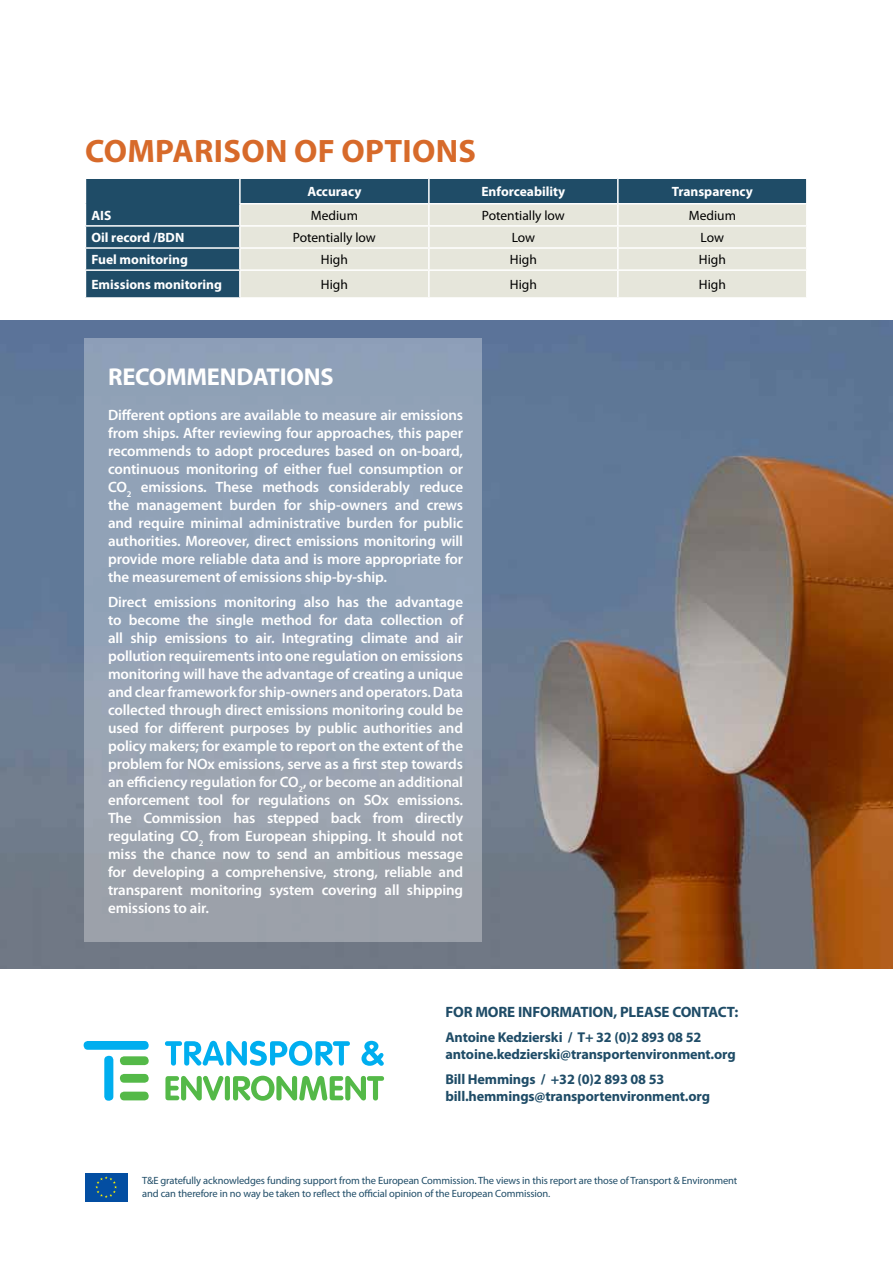
<style>
.page{position:relative;width:893px;height:1263px;background:#fff}
.page>*{position:absolute;margin:0;border:0;box-sizing:border-box;transform-origin:0 0}
.t1{font:700 32.55px "Myriad Pro";letter-spacing:.01em;color:#d76a2a}
.t2{font:700 24.45px "Myriad Pro";letter-spacing:-.01em;color:#fff}
.t3{font:600 15px/18px "Myriad Pro";letter-spacing:-.01em;color:#fff;text-align:justify}
.t4{font:700 15px "Myriad Pro";letter-spacing:-.01em;color:#1f4c67}
.t5{font:700 14.25px/17.1px "Myriad Pro";letter-spacing:-.01em;color:#1f4c67}
.t6{font:700 13.5px "Myriad Pro";color:#fff}
.t7{font:13.5px "Myriad Pro";color:#000}
.t8{font:10.5px/12.6px "Myriad Pro";letter-spacing:-.01em;color:#1f4c67}
</style>
<div class="page">
<div style="left:86px;top:179px;width:720px;height:118px;background:#1f4c67"></div>
<div style="left:241px;top:204px;width:565px;height:93px;background:#e6e6db"></div>
<hr style="left:239px;top:179px;width:2px;height:24px;background:#fff">
<hr style="left:428px;top:179px;width:2px;height:24px;background:#fff">
<hr style="left:617px;top:179px;width:2px;height:24px;background:#fff">
<hr style="left:239px;top:203px;width:190px;height:1px;background:#fff">
<hr style="left:239px;top:204px;width:2px;height:21px;background:#fff">
<hr style="left:429px;top:203px;width:189px;height:1px;background:#fff">
<hr style="left:428px;top:204px;width:2px;height:21px;background:#fff">
<hr style="left:618px;top:203px;width:190px;height:1px;background:#fff">
<hr style="left:617px;top:204px;width:2px;height:21px;background:#fff">
<hr style="left:85px;top:225px;width:155px;height:2px;background:#fff">
<hr style="left:240px;top:225px;width:189px;height:2px;background:#fff">
<hr style="left:239px;top:227px;width:2px;height:20px;background:#fff">
<hr style="left:429px;top:225px;width:189px;height:2px;background:#fff">
<hr style="left:428px;top:227px;width:2px;height:20px;background:#fff">
<hr style="left:618px;top:225px;width:190px;height:2px;background:#fff">
<hr style="left:617px;top:227px;width:2px;height:20px;background:#fff">
<hr style="left:85px;top:247px;width:155px;height:2px;background:#fff">
<hr style="left:240px;top:247px;width:189px;height:2px;background:#fff">
<hr style="left:239px;top:249px;width:2px;height:20px;background:#fff">
<hr style="left:429px;top:247px;width:189px;height:2px;background:#fff">
<hr style="left:428px;top:249px;width:2px;height:20px;background:#fff">
<hr style="left:618px;top:247px;width:190px;height:2px;background:#fff">
<hr style="left:617px;top:249px;width:2px;height:20px;background:#fff">
<hr style="left:85px;top:269px;width:155px;height:2px;background:#fff">
<hr style="left:240px;top:269px;width:189px;height:2px;background:#fff">
<hr style="left:239px;top:271px;width:2px;height:26px;background:#fff">
<hr style="left:429px;top:269px;width:189px;height:2px;background:#fff">
<hr style="left:428px;top:271px;width:2px;height:26px;background:#fff">
<hr style="left:618px;top:269px;width:190px;height:2px;background:#fff">
<hr style="left:617px;top:271px;width:2px;height:26px;background:#fff">
<div style="left:104px;top:1056px;width:9px;height:45px;background:#00aeef;border-radius:4px"></div>
<div style="left:84px;top:1041px;width:65px;height:9px;background:#00aeef;border-radius:4px"></div>
<div style="left:120px;top:1056px;width:29px;height:9px;background:#54b948;border-radius:4px"></div>
<div style="left:120px;top:1092px;width:29px;height:8px;background:#54b948;border-radius:4px"></div>
<div style="left:120px;top:1074px;width:29px;height:9px;background:#54b948;border-radius:4px"></div>
<svg style="left:165px;top:1076px;width:219px;height:25px"></svg>
<svg style="left:165px;top:1041px;width:219px;height:25px"></svg>
<div style="left:85px;top:1173px;width:43px;height:28px;background:#034ea2"></div>
<svg style="left:95px;top:1176px;width:22px;height:22px"></svg>
<img style="left:0;top:320px;width:893px;height:648px">
<div style="left:85px;top:338px;width:397px;height:603px;background:#95a2b6"></div>
<h1 class="t1" style="left:85px;top:129px;width:88px">COMPARIS</h1>
<h1 class="t1" style="left:241px;top:129px;width:214px">ON OF OPTIONS</h1>
<p class="t6" style="left:307px;top:183px;width:56px">Accuracy</p>
<p class="t6" style="left:481px;top:183px;width:85px">Enforceability</p>
<p class="t6" style="left:672px;top:183px;width:83px">Transparency</p>
<p class="t6" style="left:91px;top:207px;width:8px">AIS</p>
<p class="t7" style="left:311px;top:207px;width:49px">Medium</p>
<p class="t7" style="left:482px;top:207px;width:85px">Potentially low</p>
<p class="t7" style="left:689px;top:207px;width:49px">Medium</p>
<p class="t6" style="left:91px;top:229px;width:93px">Oil record /BDN</p>
<p class="t7" style="left:293px;top:229px;width:85px">Potentially low</p>
<p class="t7" style="left:512px;top:229px;width:25px">Low</p>
<p class="t7" style="left:701px;top:229px;width:25px">Low</p>
<p class="t6" style="left:91px;top:251px;width:98px">Fuel monitoring</p>
<p class="t7" style="left:321px;top:251px;width:29px">High</p>
<p class="t7" style="left:510px;top:251px;width:29px">High</p>
<p class="t7" style="left:699px;top:251px;width:29px">High</p>
<p class="t6" style="left:91px;top:276px;width:132px">Emissions monitoring</p>
<p class="t7" style="left:321px;top:276px;width:29px">High</p>
<p class="t7" style="left:510px;top:276px;width:29px">High</p>
<p class="t7" style="left:699px;top:276px;width:29px">High</p>
<h2 class="t2" style="left:108px;top:361px;width:211px">RECOMMEN DATIONS</h2>
<p class="t3" style="left:108px;top:405px;width:357px">Different options are available to measure air emissions from ships. After reviewing four approaches, this paper recommends to adopt procedures based on on-board, continuous monitoring of either fuel consumption or CO<sub>2</sub> emissions. These methods considerably reduce the management burden for ship-owners and crews and require minimal administrative burden for public authorities. Moreover, direct emissions monitoring will provide more reliable data and is more appropriate for the measurement of emissions ship-by-ship.</p>
<p class="t3" style="left:108px;top:593px;width:357px">Direct emissions monitoring also has the advantage to become the single method for data collection of all ship emissions to air. Integrating climate and air pollution requirements into one regulation on emissions monitoring will have the advantage of creating a unique and clear framework for ship-owners and operators. Data collected through direct emissions monitoring could be used for different purposes by public authorities and policy makers; for example to report on the extent of the problem for NOx emissions, serve as a first step towards an efficiency regulation for CO<sub>2</sub>, or become an additional enforcement tool for regulations on SOx emissions.<br>The Commission has stepped back from directly regulating CO<sub>2</sub> from European shipping. It should not miss the chance now to send an ambitious message for developing a comprehensive, strong, reliable and transparent monitoring system covering all shipping emissions to air.</p>
<p class="t4" style="left:445px;top:1002px;width:184px">FOR MORE IN FORMATION, PLEASE</p>
<p class="t4" style="left:672px;top:1002px;width:67px">CONTACT:</p>
<p class="t5" style="left:445px;top:1028px;width:292px">Antoine Kedzierski / T+ 32 (0)2 893 08 52 antoine.kedzierski@transportenvironment.org</p>
<p class="t5" style="left:445px;top:1070px;width:266px">Bill Hemmings / +32 (0)2 893 08 53 bill.hemmings@transportenvironment.org</p>
<p class="t8" style="left:142px;top:1174px;width:597px">T&amp;E gratefully acknowledges funding support from the European Commission. The views in this report are those of Transport &amp; Environment and can therefore in no way be taken to reflect the official opinion of the European Commission.</p>
</div>
